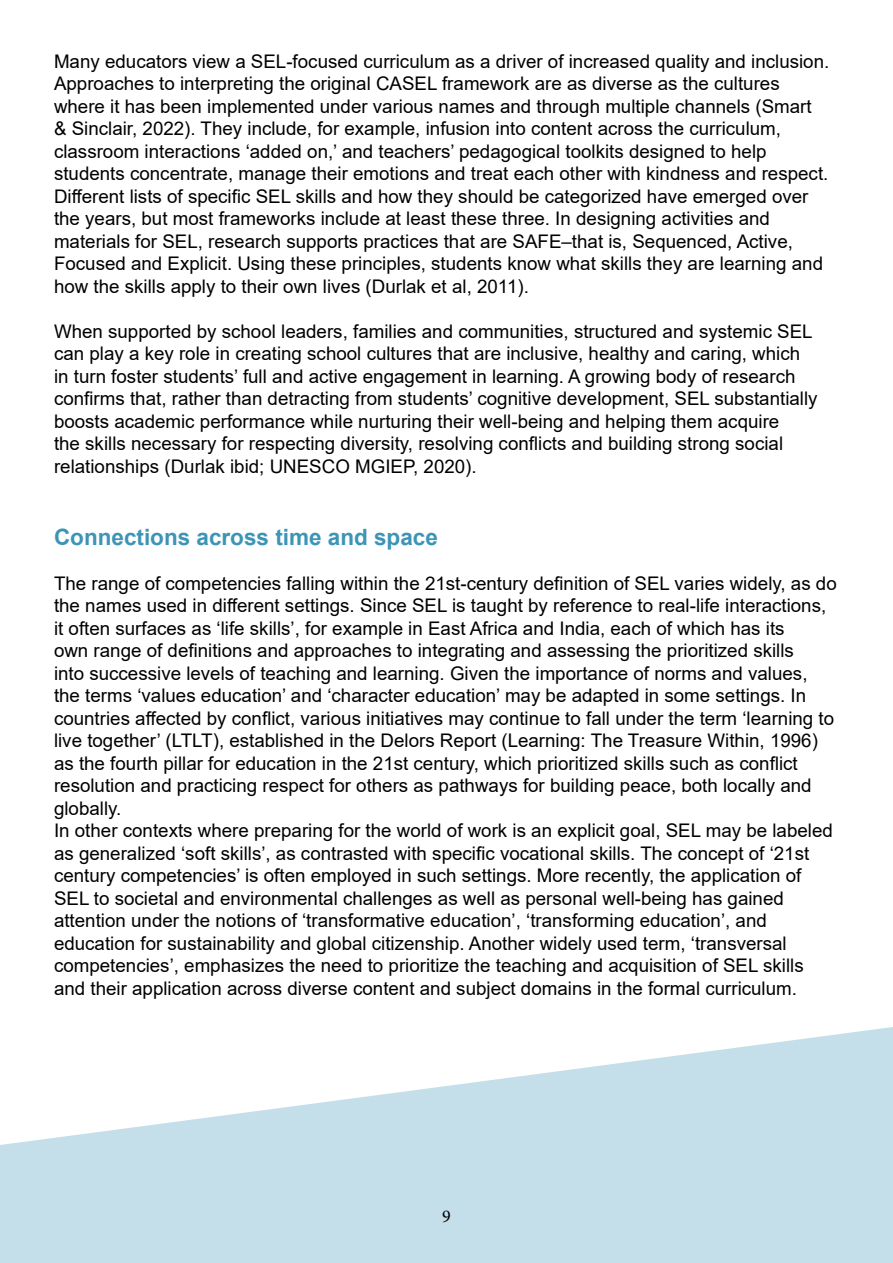
<style>
.page{position:relative;width:893px;height:1263px;background:#fff}
.page>*{position:absolute;margin:0;border:0;box-sizing:border-box;transform-origin:0 0}
.t1{font:700 22.5px "Arial";color:#3c94b6}
.t2{font:18.75px/22.5px "Arial";color:#000}
.t3{font:18px "Minion Pro";color:#000}
</style>
<div class="page">
<svg style="left:0;top:1027px;width:893px;height:236px;fill:#c4dfe9"></svg>
<p class="t2" style="left:54px;top:50px;width:777px">Many educators view a SEL-focused curriculum as a driver of increased quality and inclusion.<br>Approaches to interpreting the original CASEL framework are as diverse as the cultures where it has been implemented under various names and through multiple channels (Smart<br>&amp; Sinclair, 2022). They include, for example, infusion into content across the curriculum, classroom interactions ‘added on,’ and teachers’ pedagogical toolkits designed to help students concentrate, manage their emotions and treat each other with kindness and respect.<br>Different lists of specific SEL skills and how they should be categorized have emerged over the years, but most frameworks include at least these three. In designing activities and materials for SEL, research supports practices that are SAFE–that is, Sequenced, Active, Focused and Explicit. Using these principles, students know what skills they are learning and how the skills apply to their own lives (Durlak et al, 2011).</p>
<p class="t2" style="left:54px;top:320px;width:765px">When supported by school leaders, families and communities, structured and systemic SEL can play a key role in creating school cultures that are inclusive, healthy and caring, which in turn foster students’ full and active engagement in learning. A growing body of research confirms that, rather than detracting from students’ cognitive development, SEL substantially boosts academic performance while nurturing their well-being and helping them acquire<br>the skills necessary for respecting diversity, resolving conflicts and building strong social relationships (Durlak ibid; UNESCO MGIEP, 2020).</p>
<p class="t1" style="left:54px;top:521px;width:385px">Connections across time and space</p>
<p class="t2" style="left:54px;top:572px;width:784px">The range of competencies falling within the 21st-century definition of SEL varies widely, as do the names used in different settings. Since SEL is taught by reference to real-life interactions, it often surfaces as ‘life skills’, for example in East Africa and India, each of which has its<br>own range of definitions and approaches to integrating and assessing the prioritized skills<br>into successive levels of teaching and learning. Given the importance of norms and values, the terms ‘values education’ and ‘character education’ may be adapted in some settings. In countries affected by conflict, various initiatives may continue to fall under the term ‘learning to live together’ (LTLT), established in the Delors Report (Learning: The Treasure Within, 1996) as the fourth pillar for education in the 21st century, which prioritized skills such as conflict resolution and practicing respect for others as pathways for building peace, both locally and globally.<br>In other contexts where preparing for the world of work is an explicit goal, SEL may be labeled as generalized ‘soft skills’, as contrasted with specific vocational skills. The concept of ‘21st century competencies’ is often employed in such settings. More recently, the application of SEL to societal and environmental challenges as well as personal well-being has gained attention under the notions of ‘transformative education’, ‘transforming education’, and education for sustainability and global citizenship. Another widely used term, ‘transversal competencies’, emphasizes the need to prioritize the teaching and acquisition of SEL skills and their application across diverse content and subject domains in the formal curriculum.</p>
<p class="t3" style="left:442px;top:1204px;width:10px">9</p>
</div>
